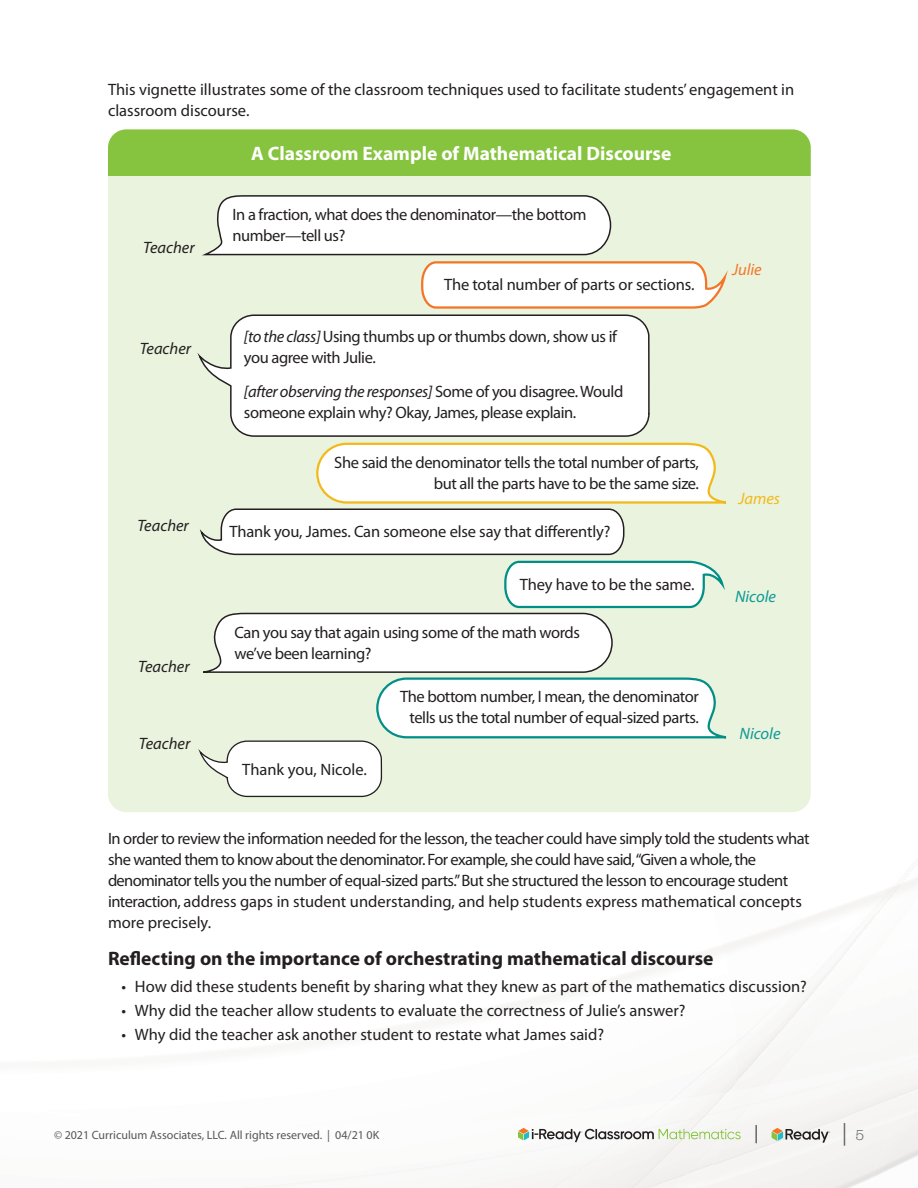
<style>
.page{position:relative;width:918px;height:1188px;background:#fff}
.page>*{position:absolute;margin:0;border:0;box-sizing:border-box;transform-origin:0 0}
.t1{font:300 27px "Jubilat";color:#57585a}
.t2{font:700 19.5px "Myriad Pro";color:#231f20}
.t3{font:700 19.5px "Myriad Pro";color:#fff}
.t4{font:16.5px/21px "Myriad Pro";letter-spacing:-.025em;color:#231f20}
.t5{font:16.5px/21px "Myriad Pro";color:#231f20}
.t6{font:italic 16.5px "Myriad Pro";color:#231f20}
.t7{font:italic 16.5px "Myriad Pro";color:#0e9a95}
.t8{font:italic 16.5px "Myriad Pro";color:#f47525}
.t9{font:italic 16.5px "Myriad Pro";color:#f2b91a}
.t10{font:12px "Myriad Pro";color:#57585a}
.s1{font-style:italic}
.s2{font-size:15px}
</style>
<div class="page">
<img style="left:858px;top:897px;width:45px;height:35px">
<img style="left:737px;top:937px;width:105px;height:8px">
<img style="left:842px;top:908px;width:28px;height:37px">
<img style="left:870px;top:895px;width:4px;height:16px">
<img style="left:847px;top:979px;width:8px;height:87px">
<img style="left:847px;top:927px;width:49px;height:52px">
<img style="left:900px;top:879px;width:18px;height:42px">
<img style="left:878px;top:897px;width:22px;height:30px">
<img style="left:735px;top:945px;width:112px;height:128px">
<img style="left:845px;top:911px;width:33px;height:41px">
<svg style="left:888px;top:876px;width:25px;height:18px"></svg>
<img style="left:874px;top:890px;width:20px;height:24px">
<img style="left:752px;top:1066px;width:95px;height:7px">
<svg style="left:909px;top:1050px;width:9px;height:11px"></svg>
<img style="left:865px;top:1055px;width:45px;height:18px">
<div style="left:712px;top:1073px;width:153px;height:93px;background:#f6f5f4"></div>
<div style="left:849px;top:1061px;width:60px;height:55px;background:#f6f5f4"></div>
<div style="left:626px;top:1109px;width:106px;height:79px;background:#f5f4f3"></div>
<img style="left:725px;top:1103px;width:27px;height:31px">
<div style="left:529px;top:1114px;width:179px;height:74px;background:#f6f5f4"></div>
<svg style="left:518px;top:1128px;width:223px;height:14px"></svg>
<svg style="left:756px;top:1125px;width:1px;height:18px"></svg>
<svg style="left:772px;top:1128px;width:59px;height:15px"></svg>
<div style="left:108px;top:129px;width:703px;height:683px;background:#eaf3de;border-radius:18px"></div>
<div style="left:108px;top:129px;width:703px;height:47px;background:#86c43f"></div>
<svg style="left:204px;top:195px;width:523px;height:114px"></svg>
<svg style="left:198px;top:314px;width:452px;height:123px;background:#f6f7f5"></svg>
<svg style="left:199px;top:442px;width:528px;height:356px"></svg>
<p class="t5" style="left:108px;top:79px;width:688px">This vignette illustrates some of the classroom techniques used to facilitate students’ engagement in classroom discourse.</p>
<p class="t6" style="left:143px;top:238px;width:53px">Teacher</p>
<p class="t6" style="left:140px;top:339px;width:53px">Teacher</p>
<p class="t6" style="left:137px;top:517px;width:53px">Teacher</p>
<p class="t6" style="left:138px;top:657px;width:53px">Teacher</p>
<p class="t6" style="left:139px;top:735px;width:53px">Teacher</p>
<p class="t3" style="left:251px;top:143px;width:422px">A Classroom Example of Mathematical Discourse</p>
<p class="t4" style="left:232px;top:204px;width:356px">In a fraction, what does the denominator—the bottom number—tell us?</p>
<p class="t4" style="left:444px;top:274px;width:252px">The total number of parts or sections.</p>
<p class="t4" style="left:244px;top:326px;width:375px"><span class="s1">[to the class]</span> Using thumbs up or thumbs down, show us if you agree with Julie.</p>
<p class="t4" style="left:244px;top:382px;width:381px"><span class="s1">[after observing the responses]</span> Some of you disagree. Would someone explain why? Okay, James, please explain.</p>
<p class="t4" style="left:334px;top:452px;width:366px;text-align:right">She said the denominator tells the total number of parts, but all the parts have to be the same size.</p>
<p class="t4" style="left:230px;top:522px;width:383px">Thank you, James. Can someone else say that differently?</p>
<p class="t4" style="left:520px;top:574px;width:176px">They have to be the same.</p>
<p class="t4" style="left:235px;top:622px;width:347px">Can you say that again using some of the math words we’ve been learning?</p>
<p class="t4" style="left:400px;top:686px;width:300px;text-align:center">The bottom number, I mean, the denominator tells us the total number of equal-sized parts.</p>
<p class="t5" style="left:242px;top:760px;width:126px">Thank you, Nicole.</p>
<p class="t8" style="left:732px;top:260px;width:31px">Julie</p>
<p class="t9" style="left:739px;top:489px;width:43px">James</p>
<p class="t7" style="left:735px;top:587px;width:42px">Nicole</p>
<p class="t7" style="left:740px;top:725px;width:42px">Nicole</p>
<p class="t4" style="left:108px;top:828px;width:703px">In order to review the information needed for the lesson, the teacher could have simply told the students what she wanted them to know about the denominator. For example, she could have said, “Given a whole, the denominator tells you the number of equal-sized parts.” But she structured the lesson to encourage student interaction, address gaps in student understanding, and help students express mathematical concepts more precisely.</p>
<p class="t2" style="left:108px;top:947px;width:607px">Reflecting on the importance of orchestrating mathematical discourse</p>
<p class="t5" style="left:122px;top:976px;width:687px">• How did these students benefit by sharing what they knew as part of the mathematics discussion?</p>
<p class="t5" style="left:122px;top:1000px;width:565px">• Why did the teacher allow students to evaluate the correctness of Julie’s answer?</p>
<p class="t5" style="left:122px;top:1024px;width:484px">• Why did the teacher ask another student to restate what James said?</p>
<p class="t10" style="left:54px;top:1128px;width:327px">© 2021 Curriculum Associates, LLC. All rights reserved. | 04/21 0K</p>
<h1 class="t1" style="left:843px;top:1115px;width:23px">| <span class="s2">5</span></h1>
</div>
